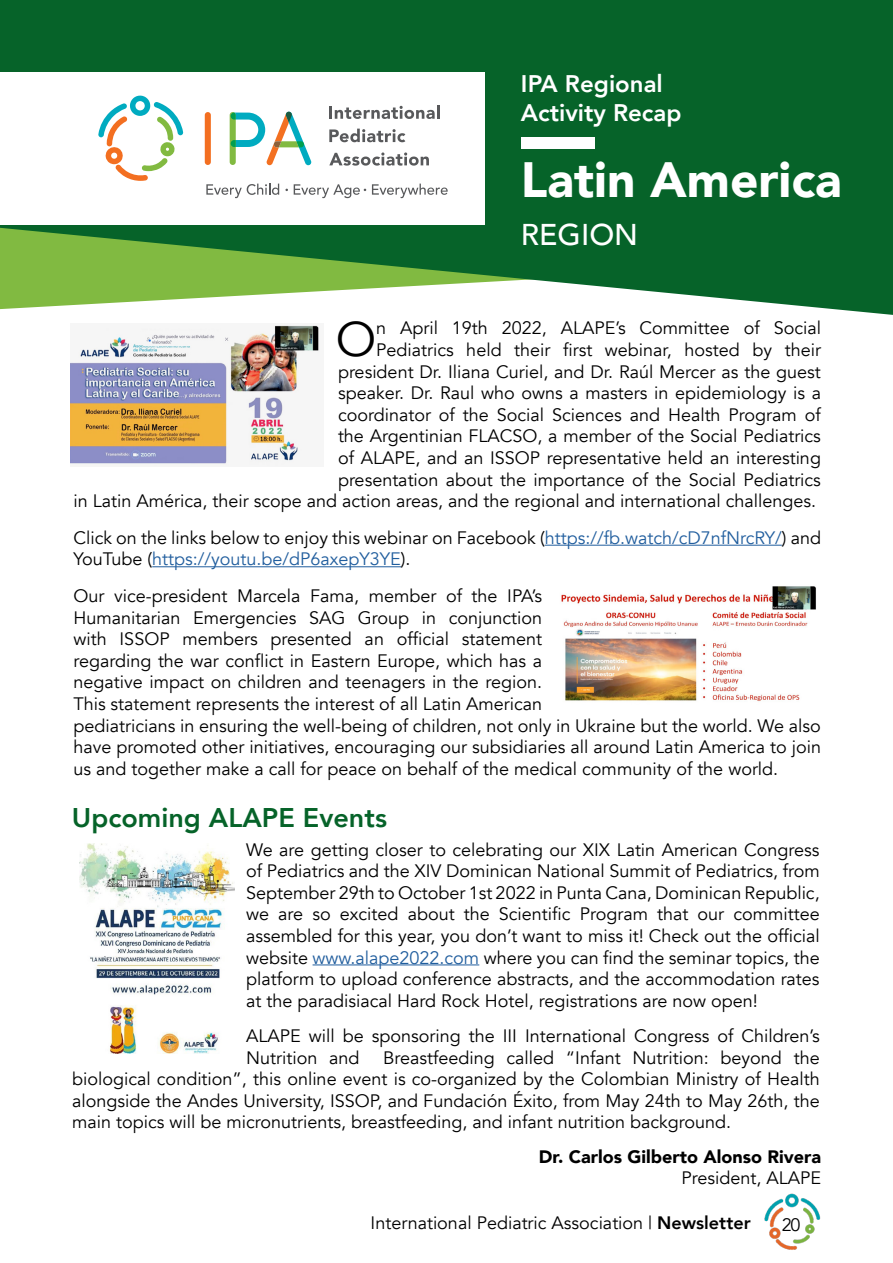
<style>
.page{position:relative;width:893px;height:1263px;background:#fff}
.page>*{position:absolute;margin:0;border:0;box-sizing:border-box;transform-origin:0 0}
.t1{font:900 49.5px "Avenir";color:#fff}
.t2{font:48.45px "Avenir";color:#000}
.t3{font:500 30px "Avenir";color:#fff}
.t4{font:800 27px "Avenir";color:#066329}
.t5{font:800 24px/28.8px "Avenir";color:#fff}
.t6{font:18px/21.6px "Avenir";color:#000}
.t7{font:900 18px "Avenir";color:#000}
.s1{color:#215e9e}
.s2{font-weight:800}
</style>
<div class="page">
<img style="left:764px;top:1193px;width:57px;height:57px">
<svg style="left:0;top:0;width:893px;height:315px;background:#28793d"></svg>
<div style="left:521px;top:138px;width:73px;height:11px;background:#fff"></div>
<div style="left:1px;top:72px;width:484px;height:153px;background:#fff"></div>
<svg style="left:98px;top:95px;width:85px;height:86px"></svg>
<div style="left:205px;top:112px;width:6px;height:53px;background:#f36f21;border-radius:3px"></div>
<svg style="left:329px;top:105px;width:110px;height:14px"></svg>
<svg style="left:329px;top:129px;width:76px;height:13px"></svg>
<svg style="left:329px;top:152px;width:100px;height:14px"></svg>
<svg style="left:206px;top:184px;width:73px;height:14px"></svg>
<svg style="left:294px;top:184px;width:72px;height:14px"></svg>
<svg style="left:372px;top:184px;width:76px;height:14px"></svg>
<div style="left:230px;top:112px;width:6px;height:53px;background:#82ba41;border-radius:3px"></div>
<svg style="left:231px;top:111px;width:81px;height:54px"></svg>
<hr style="left:545px;top:545px;width:237px;height:1px;background:#215e9e">
<hr style="left:152px;top:566px;width:249px;height:1px;background:#215e9e">
<img style="left:71px;top:324px;width:248px;height:142px">
<img style="left:561px;top:586px;width:255px;height:116px">
<hr style="left:313px;top:964px;width:166px;height:1px;background:#215e9e">
<img style="left:80px;top:843px;width:154px;height:211px">
<h3 class="t5" style="left:521px;top:70px;width:162px">IPA Regional<br>Activity Recap</h3>
<h1 class="t1" style="left:521px;top:137px;width:322px">Latin America</h1>
<h3 class="t3" style="left:521px;top:209px;width:119px">REGION</h3>
<p class="t6" style="left:74px;top:318px;width:749px;text-align:right">n April 19th 2022, ALAPE’s Committee of Social<br>Pediatrics held their first webinar, hosted by their<br>president Dr. Iliana Curiel, and Dr. Raúl Mercer as the guest<br>speaker. Dr. Raul who owns a masters in epidemiology is a<br>coordinator of the Social Sciences and Health Program of<br>the Argentinian FLACSO, a member of the Social Pediatrics<br>of ALAPE, and an ISSOP representative held an interesting<br>presentation about the importance of the Social Pediatrics<br>in Latin América, their scope and action areas, and the regional and international challenges.</p>
<p class="t6" style="left:74px;top:527px;width:749px">Click on the links below to enjoy this webinar on Facebook (<span class="s1">https://fb.watch/cD7nfNrcRY/</span>) and<br>YouTube (<span class="s1">https://youtu.be/dP6axepY3YE</span>).</p>
<p class="t6" style="left:74px;top:585px;width:749px">Our vice-president Marcela Fama, member of the IPA’s<br>Humanitarian Emergencies SAG Group in conjunction<br>with ISSOP members presented an official statement<br>regarding the war conflict in Eastern Europe, which has a<br>negative impact on children and teenagers in the region.<br>This statement represents the interest of all Latin American<br>pediatricians in ensuring the well-being of children, not only in Ukraine but the world. We also have promoted other initiatives, encouraging our subsidiaries all around Latin America to join us and together make a call for peace on behalf of the medical community of the world.</p>
<h3 class="t4" style="left:72px;top:797px;width:316px">Upcoming ALAPE Events</h3>
<p class="t6" style="left:246px;top:839px;width:575px;text-align:justify">We are getting closer to celebrating our XIX Latin American Congress of Pediatrics and the XIV Dominican National Summit of Pediatrics, from September 29th to October 1st 2022 in Punta Cana, Dominican Republic, we are so excited about the Scientific Program that our committee assembled for this year, you don’t want to miss it! Check out the official website <span class="s1">www.alape2022.com</span> where you can find the seminar topics, the platform to upload conference abstracts, and the accommodation rates at the paradisiacal Hard Rock Hotel, registrations are now open!</p>
<p class="t6" style="left:246px;top:1025px;width:575px">ALAPE will be sponsoring the III International Congress of Children’s<br>Nutrition and</p>
<h2 class="t2" style="left:336px;top:310px;width:42px">O</h2>
<p class="t6" style="left:72px;top:1047px;width:749px;text-align:justify;text-indent:311px">Breastfeeding called “Infant Nutrition: beyond the biological condition”, this online event is co-organized by the Colombian Ministry of Health alongside the Andes University, ISSOP, and Fundación Éxito, from May 24th to May 26th, the main topics will be micronutrients, breastfeeding, and infant nutrition background.</p>
<p class="t7" style="left:539px;top:1141px;width:284px">Dr. Carlos Gilberto Alonso Rivera</p>
<p class="t6" style="left:681px;top:1167px;width:141px">President, ALAPE</p>
<p class="t6" style="left:371px;top:1212px;width:382px">International Pediatric Association | <span class="s2">Newsletter</span></p>
<p class="t6" style="left:782px;top:1214px;width:20px">20</p>
</div>
